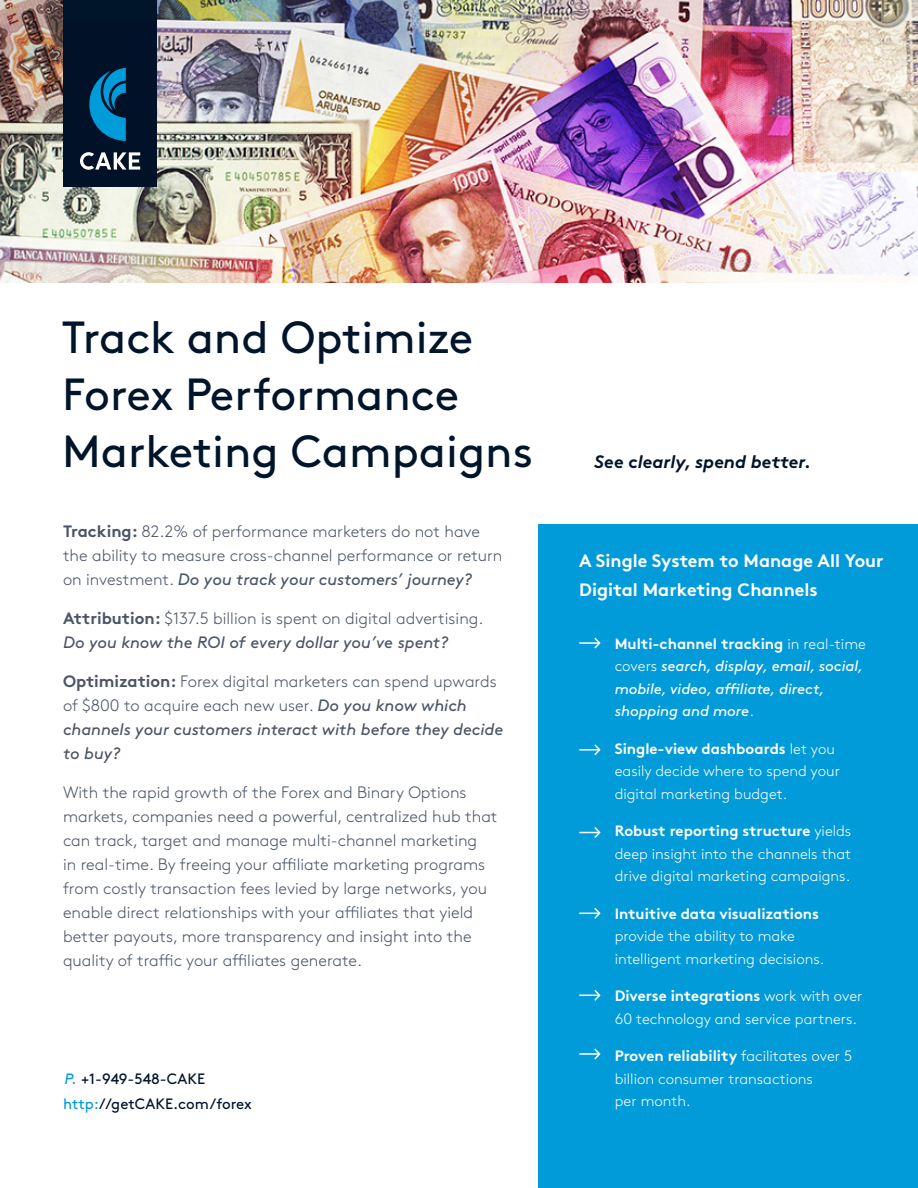
<style>
.page{position:relative;width:918px;height:1188px;background:#fff}
.page>*{position:absolute;margin:0;border:0;box-sizing:border-box;transform-origin:0 0}
.Flyer_Title{font:45px/57px "Brown";color:#00142a}
.Callout_Box_Title{font:700 18px/28.5px "Brown";color:#fff}
.Footer_Info_Text{font:italic 700 18px "Brown";color:#00142a}
.General_Text{font:300 16.5px/24px "Brown";color:#4a5566}
.General_Text-2{font:italic 16.5px/24px "Brown";letter-spacing:-.005em;color:#4a5566}
.Callout_Box_long_bul{font:300 15px/22.5px "Brown";color:#fff}
.Callout_Box_long_bul-2{font:italic 15px/22.5px "Brown";letter-spacing:-.005em;color:#fff}
.Feature_Blurb_Header{font:15px "Brown";color:#00142a}
.s1{font-weight:700}
.s2{font-weight:400;font-style:italic}
.s3{font-weight:700;font-style:normal}
.s4{font-weight:300;font-style:normal}
.s5{font-style:italic;color:#009bd8}
.s6{color:#009bd8}
</style>
<div class="page">
<div style="left:539px;top:525px;width:379px;height:663px;background:#009bd8"></div>
<svg style="left:579px;top:990px;width:22px;height:11px"></svg>
<hr style="left:579px;top:1053px;width:20px;height:2px;background:#fff">
<svg style="left:593px;top:1048px;width:8px;height:12px"></svg>
<img style="left:0;top:0;width:918px;height:283px">
<div style="left:63px;top:0;width:94px;height:187px;background:#00142a"></div>
<svg style="left:80px;top:152px;width:60px;height:18px"></svg>
<svg style="left:89px;top:68px;width:37px;height:73px"></svg>
<hr style="left:579px;top:642px;width:20px;height:2px;background:#fff">
<svg style="left:593px;top:637px;width:8px;height:12px"></svg>
<hr style="left:579px;top:749px;width:20px;height:2px;background:#fff">
<svg style="left:593px;top:744px;width:8px;height:12px"></svg>
<svg style="left:579px;top:827px;width:22px;height:11px"></svg>
<svg style="left:579px;top:908px;width:22px;height:11px"></svg>
<p class="Flyer_Title" style="left:62px;top:305px;width:473px">Track and Optimize<br>Forex Performance<br>Marketing Campaigns</p>
<p class="General_Text" style="left:63px;top:518px;width:441px"><span class="s1">Tracking:</span> 82.2% of performance marketers do not have the ability to measure cross-channel performance or return on investment. <span class="s2">Do you track your customers’ journey?</span></p>
<p class="General_Text" style="left:63px;top:605px;width:422px"><span class="s1">Attribution:</span> $137.5 billion is spent on digital advertising.<br><span class="s2">Do you know the ROI of every dollar you’ve spent?</span></p>
<p class="General_Text-2" style="left:63px;top:668px;width:442px"><span class="s3">Optimization:</span> <span class="s4">Forex digital marketers can spend upwards of $800 to acquire each new user.</span> Do you know which channels your customers interact with before they decide to buy?</p>
<p class="General_Text" style="left:63px;top:779px;width:436px">With the rapid growth of the Forex and Binary Options markets, companies need a powerful, centralized hub that can track, target and manage multi-channel marketing<br>in real-time. By freeing your affiliate marketing programs from costly transaction fees levied by large networks, you enable direct relationships with your affiliates that yield better payouts, more transparency and insight into the quality of traffic your affiliates generate.</p>
<p class="Feature_Blurb_Header" style="left:64px;top:1068px;width:142px"><span class="s5">P.</span> +1-949-548-CAKE</p>
<p class="Feature_Blurb_Header" style="left:63px;top:1092px;width:190px"><span class="s6">http:</span>//getCAKE.com/forex</p>
<p class="Footer_Info_Text" style="left:594px;top:447px;width:218px">See clearly, spend better.</p>
<p class="Callout_Box_Title" style="left:579px;top:545px;width:306px">A Single System to Manage All Your<br>Digital Marketing Channels</p>
<p class="Callout_Box_long_bul-2" style="left:615px;top:631px;width:253px"><span class="s3">Multi-channel tracking</span> <span class="s4">in real-time covers</span> search, display, email, social, mobile, video, affiliate, direct, shopping and more<span class="s4">.</span></p>
<p class="Callout_Box_long_bul" style="left:615px;top:736px;width:227px"><span class="s1">Single-view dashboards</span> let you easily decide where to spend your digital marketing budget.</p>
<p class="Callout_Box_long_bul" style="left:615px;top:819px;width:238px;text-align:justify"><span class="s1">Robust reporting structure</span> yields deep insight into the channels that drive digital marketing campaigns.</p>
<p class="Callout_Box_long_bul" style="left:615px;top:901px;width:211px"><span class="s1">Intuitive data visualizations </span>provide the ability to make intelligent marketing decisions.</p>
<p class="Callout_Box_long_bul" style="left:615px;top:984px;width:249px"><span class="s1">Diverse integrations</span> work with over<br>60 technology and service partners.</p>
<p class="Callout_Box_long_bul" style="left:615px;top:1044px;width:239px"><span class="s1">Proven reliability</span> facilitates over 5 billion consumer transactions<br>per month.</p>
</div>
